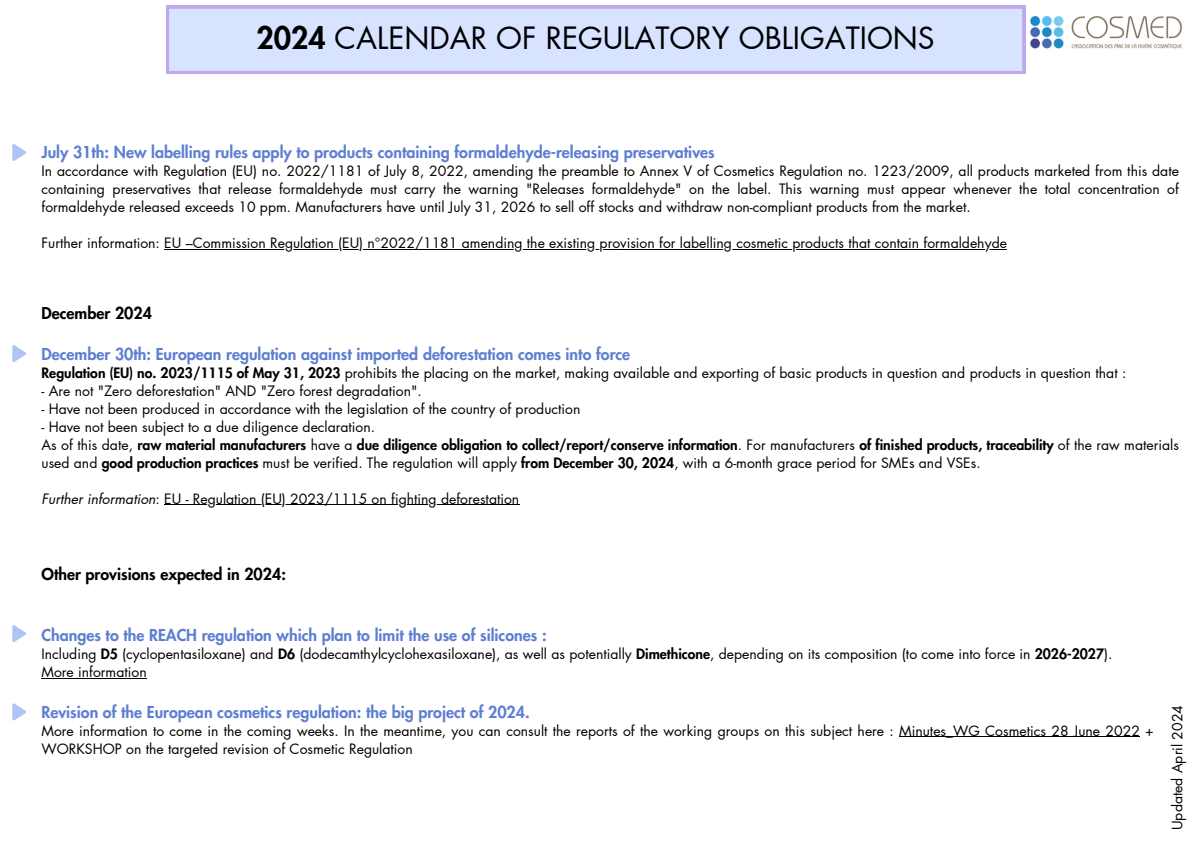
<style>
.page{position:relative;width:1191px;height:843px;background:#fff}
.page>*{position:absolute;margin:0;border:0;box-sizing:border-box;transform-origin:0 0}
.t1{font:30px "Futura LT Pro";color:#000}
.t2{font:800 16px "Futura LT Pro";color:#5d7fd1}
.t3{font:800 16px "Futura LT Pro";color:#000}
.t4{font:14px/18px "Futura LT Pro";color:#000}
.t5{font:800 14px/18px "Futura LT Pro";color:#000}
.s1{font-weight:800}
.s2{font-weight:400}
.s3{font-style:italic}
</style>
<div class="page">
<img style="left:1030px;top:16px;width:152px;height:33px">
<hr style="left:164px;top:504px;width:355px;height:1px;background:#000">
<svg style="left:12px;top:345px;width:14px;height:17px"></svg>
<hr style="left:41px;top:677px;width:106px;height:1px;background:#000">
<hr style="left:899px;top:736px;width:240px;height:1px;background:#000">
<svg style="left:12px;top:625px;width:14px;height:17px"></svg>
<svg style="left:12px;top:703px;width:14px;height:17px"></svg>
<svg style="left:166px;top:6px;width:859px;height:68px"></svg>
<hr style="left:164px;top:249px;width:842px;height:1px;background:#000">
<svg style="left:12px;top:144px;width:14px;height:17px"></svg>
<p class="t1" style="left:256px;top:25px;width:679px"><span class="s1">2024</span> CALENDAR OF REGULATORY OBLIGATIONS</p>
<p class="t2" style="left:41px;top:145px;width:674px">July 31th: New labelling rules apply to products containing formaldehyde-releasing preservatives</p>
<h2 class="t4" style="left:41px;top:162px;width:1138px;text-align:justify">In accordance with Regulation (EU) no. 2022/1181 of July 8, 2022, amending the preamble to Annex V of Cosmetics Regulation no. 1223/2009, all products marketed from this date containing preservatives that release formaldehyde must carry the warning "Releases formaldehyde" on the label. This warning must appear whenever the total concentration of formaldehyde released exceeds 10 ppm. Manufacturers have until July 31, 2026 to sell off stocks and withdraw non-compliant products from the market.</h2>
<h3 class="t4" style="left:41px;top:234px;width:966px">Further information: EU –Commission Regulation (EU) n°2022/1181 amending the existing provision for labelling cosmetic products that contain formaldehyde</h3>
<p class="t3" style="left:41px;top:306px;width:112px">December 2024</p>
<p class="t2" style="left:41px;top:346px;width:590px">December 30th: European regulation against imported deforestation comes into force</p>
<p class="t4" style="left:41px;top:364px;width:1086px"><span class="s1">Regulation (EU) no. 2023/1115 of May 31, 2023</span> prohibits the placing on the market, making available and exporting of basic products in question and products in question that :</p>
<p class="t4" style="left:41px;top:382px;width:382px">- Are not "Zero deforestation" AND "Zero forest degradation".</p>
<p class="t4" style="left:41px;top:400px;width:540px">- Have not been produced in accordance with the legislation of the country of production</p>
<p class="t4" style="left:41px;top:418px;width:335px">- Have not been subject to a due diligence declaration.</p>
<h2 class="t5" style="left:41px;top:436px;width:1138px"><span class="s2">As of this date,</span> raw material manufacturers <span class="s2">have a</span> due diligence obligation to collect/report/conserve information<span class="s2">. For manufacturers</span> of finished products, traceability <span class="s2">of the raw materials used and</span> good production practices <span class="s2">must be verified. The regulation will apply</span> from December 30, 2024<span class="s2">, with a 6-month grace period for SMEs and VSEs.</span></h2>
<p class="t4" style="left:41px;top:490px;width:479px"><span class="s3">Further information</span>: EU - Regulation (EU) 2023/1115 on fighting deforestation</p>
<p class="t3" style="left:41px;top:567px;width:246px">Other provisions expected in 2024:</p>
<p class="t2" style="left:41px;top:627px;width:506px">Changes to the REACH regulation which plan to limit the use of silicones :</p>
<p class="t4" style="left:41px;top:645px;width:1072px">Including <span class="s1">D5</span> (cyclopentasiloxane) and <span class="s1">D6</span> (dodecamthylcyclohexasiloxane), as well as potentially <span class="s1">Dimethicone</span>, depending on its composition (to come into force in <span class="s1">2026-2027</span>).<br>More information</p>
<p class="t2" style="left:41px;top:704px;width:489px">Revision of the European cosmetics regulation: the big project of 2024.</p>
<p class="t4" style="left:41px;top:722px;width:1113px">More information to come in the coming weeks. In the meantime, you can consult the reports of the working groups on this subject here : Minutes_WG Cosmetics 28 June 2022 +<br>WORKSHOP on the targeted revision of Cosmetic Regulation</p>
<p class="t4" style="left:1168px;top:829px;width:126px;rotate:-90deg">Updated April 2024</p>
</div>
